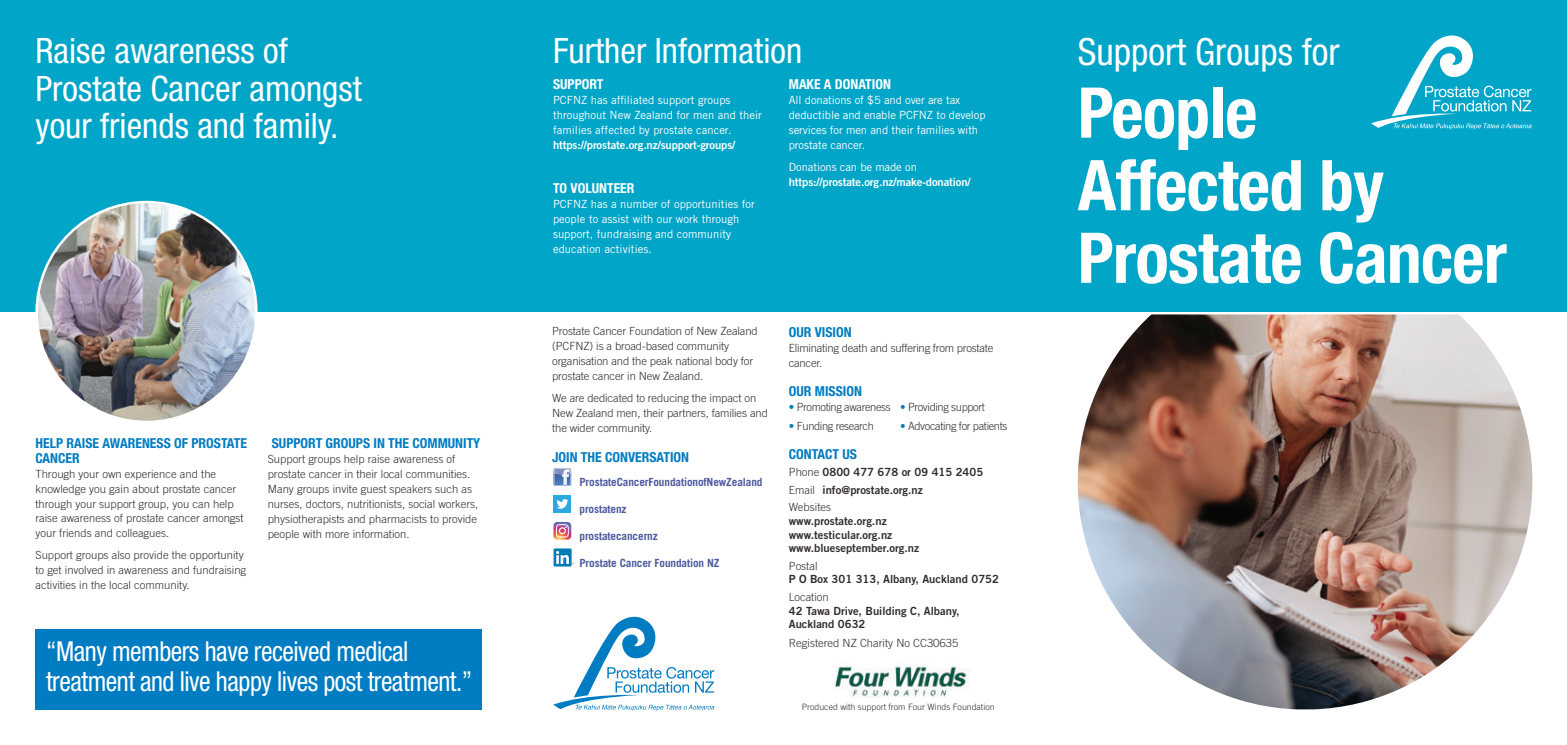
<style>
.page{position:relative;width:1567px;height:745px;background:#fff}
.page>*{position:absolute;margin:0;border:0;box-sizing:border-box;transform-origin:0 0}
.t1{font:700 condensed 70px/72.5px "Helvetica Neue";letter-spacing:-.01em;color:#fff}
.t2{font:condensed 37.5px "Helvetica Neue";color:#fff}
.t3{font:condensed 35px/37.5px "Helvetica Neue";color:#fff}
.PCF_Body{font:condensed 27.5px/30px "Helvetica Neue";letter-spacing:-.02em;color:#fff;scale:.94 1}
.PCF_SUBHEAD{font:700 condensed 13.75px/14.9px "Helvetica Neue";color:#007cc2}
.PCF_Body-2{font:700 condensed 13.75px "Helvetica Neue";color:#fff}
.PCF_SUBHEAD-2{font:700 condensed 13.75px "Helvetica Neue";color:#fff}
.PCF_Body-3{font:700 condensed 13.75px "Helvetica Neue";color:#007cc2}
.PCF_Body-4{font:300 11.25px/15px "Trade Gothic";color:#322d2c}
.PCF_Body-5{font:11.25px/15px "Trade Gothic";color:#fff}
.PCF_Body-6{font:11.25px/13.8px "Trade Gothic Bold Two";color:#322d2c}
.PCF_Body-7{font:700 11.25px "Trade Gothic";letter-spacing:-.01em;color:#4d5a9e}
.PCF_Body-8{font:300 11.25px "Trade Gothic";letter-spacing:-.03em;color:#322d2c}
.PCF_Body-9{font:11.25px/15px "Trade Gothic Bold Two";letter-spacing:-.01em;color:#fff}
.PCF_Body-10{font:300 11.25px/15px "Trade Gothic";letter-spacing:-.02em;color:#322d2c}
.PCF_Body-11{font:300 8.75px "Trade Gothic";color:#322d2c}
.s1{font-family:"Trade Gothic Bold Two"}
.s2{font-family:"Trade Gothic"}
.s3{color:#007cc2}
.s4{font-family:"Trade Gothic";font-weight:300}
</style>
<div class="page">
<img style="left:1077px;top:254px;width:455px;height:455px;border-radius:225px">
<div style="left:0;top:0;width:1566px;height:314px;background:#00a5c8"></div>
<div style="left:35px;top:628px;width:447px;height:81px;background:#007cc2"></div>
<img style="left:37px;top:202px;width:219px;height:218px">
<img style="left:835px;top:666px;width:135px;height:32px">
<svg style="left:553px;top:467px;width:18px;height:18px"></svg>
<div style="left:553px;top:494px;width:18px;height:18px;background:#2aa9e0"></div>
<svg style="left:557px;top:499px;width:11px;height:9px"></svg>
<svg style="left:553px;top:521px;width:18px;height:18px"></svg>
<div style="left:553px;top:548px;width:18px;height:18px;background:#007bb6"></div>
<svg style="left:556px;top:550px;width:16px;height:13px"></svg>
<svg style="left:1370px;top:28px;width:161px;height:101px;background:#2eb5d1"></svg>
<svg style="left:553px;top:616px;width:161px;height:94px"></svg>
<p class="t3" style="left:35px;top:32px;width:254px">Raise awareness of</p>
<p class="t3" style="left:553px;top:32px;width:251px">Further Information</p>
<p class="t3" style="left:35px;top:69px;width:328px">Prostate Cancer amongst your friends and family.</p>
<p class="PCF_Body-2" style="left:553px;top:75px;width:52px">SUPPORT</p>
<p class="PCF_Body-5" style="left:553px;top:92px;width:210px">PCFNZ has affiliated support groups throughout New Zealand for men and their families affected by prostate cancer. <span class="s1">https://prostate.org.nz/support-groups/</span></p>
<p class="PCF_SUBHEAD-2" style="left:553px;top:180px;width:83px">TO VOLUNTEER</p>
<p class="PCF_Body-5" style="left:553px;top:196px;width:203px">PCFNZ has a number of opportunities for people to assist with our work through support, fundraising and community education activities.</p>
<p class="PCF_Body-2" style="left:788px;top:75px;width:104px">MAKE A DONATION</p>
<p class="PCF_Body-5" style="left:788px;top:92px;width:198px">All donations of $5 and over are tax deductible and enable PCFNZ to develop services for men and their families with prostate cancer.</p>
<p class="PCF_Body-9" style="left:788px;top:159px;width:183px"><span class="s2">Donations can be made on </span>https://prostate.org.nz/make-donation/</p>
<p class="PCF_SUBHEAD" style="left:35px;top:435px;width:213px">HELP RAISE AWARENESS OF PROSTATE<br>CANCER</p>
<p class="PCF_Body-4" style="left:35px;top:466px;width:210px">Through your own experience and the knowledge you gain about prostate cancer through your support group, you can help raise awareness of prostate cancer amongst your friends and colleagues.</p>
<p class="PCF_Body-4" style="left:35px;top:547px;width:212px">Support groups also provide the opportunity to get involved in awareness and fundraising activities in the local community.</p>
<p class="PCF_SUBHEAD" style="left:272px;top:435px;width:210px">SUPPORT GROUPS IN THE COMMUNITY</p>
<p class="PCF_Body-4" style="left:268px;top:451px;width:212px">Support groups help raise awareness of prostate cancer in their local communities.<br>Many groups invite guest speakers such as nurses, doctors, nutritionists, social workers, physiotherapists and pharmacists to provide people with more information.</p>
<p class="PCF_Body" style="left:46px;top:635px;width:455px">“Many members have received medical treatment and live happy lives post treatment.”</p>
<p class="PCF_Body-4" style="left:552px;top:323px;width:207px">Prostate Cancer Foundation of New Zealand (PCFNZ) is a broad-based community organisation and the peak national body for prostate cancer in New Zealand.</p>
<p class="PCF_Body-4" style="left:552px;top:390px;width:217px">We are dedicated to reducing the impact on<br>New Zealand men, their partners, families and the wider community.</p>
<p class="PCF_SUBHEAD" style="left:552px;top:449px;width:138px">JOIN THE CONVERSATION</p>
<p class="PCF_Body-7" style="left:579px;top:475px;width:184px">ProstateCancerFoundationofNewZealand</p>
<p class="PCF_Body-7" style="left:579px;top:501px;width:49px">prostatenz</p>
<p class="PCF_Body-7" style="left:579px;top:528px;width:80px">prostatecancernz</p>
<p class="PCF_Body-7" style="left:579px;top:555px;width:141px">Prostate Cancer Foundation NZ</p>
<p class="PCF_Body-3" style="left:788px;top:323px;width:64px">OUR VISION</p>
<p class="PCF_Body-10" style="left:788px;top:340px;width:206px">Eliminating death and suffering from prostate cancer.</p>
<p class="PCF_SUBHEAD" style="left:788px;top:383px;width:75px">OUR MISSION</p>
<p class="PCF_Body-8" style="left:788px;top:400px;width:197px"><span class="s3">•</span> Promoting awareness <span class="s3">•</span> Providing support</p>
<p class="PCF_Body-8" style="left:788px;top:419px;width:87px"><span class="s3">•</span> Funding research</p>
<p class="PCF_Body-8" style="left:900px;top:419px;width:109px"><span class="s3">•</span> Advocating for patients</p>
<p class="PCF_SUBHEAD" style="left:788px;top:446px;width:70px">CONTACT US</p>
<p class="PCF_Body-6" style="left:788px;top:465px;width:196px"><span class="s4">Phone</span> 0800 477 678 or 09 415 2405</p>
<p class="PCF_Body-6" style="left:788px;top:482px;width:135px"><span class="s4">Email</span> info@prostate.org.nz</p>
<p class="PCF_Body-6" style="left:788px;top:499px;width:132px"><span class="s4">Websites </span>www.prostate.org.nz www.testicular.org.nz www.blueseptember.org.nz</p>
<p class="PCF_Body-6" style="left:788px;top:558px;width:212px"><span class="s4">Postal<br></span>P O Box 301 313, Albany, Auckland 0752</p>
<p class="PCF_Body-6" style="left:788px;top:589px;width:172px"><span class="s4">Location<br></span>42 Tawa Drive, Building C, Albany,<br>Auckland 0632</p>
<p class="PCF_Body-4" style="left:788px;top:634px;width:171px">Registered NZ Charity No CC30635</p>
<p class="PCF_Body-11" style="left:802px;top:700px;width:194px">Produced with support from Four Winds Foundation</p>
<p class="t2" style="left:1077px;top:30px;width:263px">Support Groups for</p>
<p class="t1" style="left:1077px;top:75px;width:430px">People<br>Affected by<br>Prostate Cancer</p>
</div>
